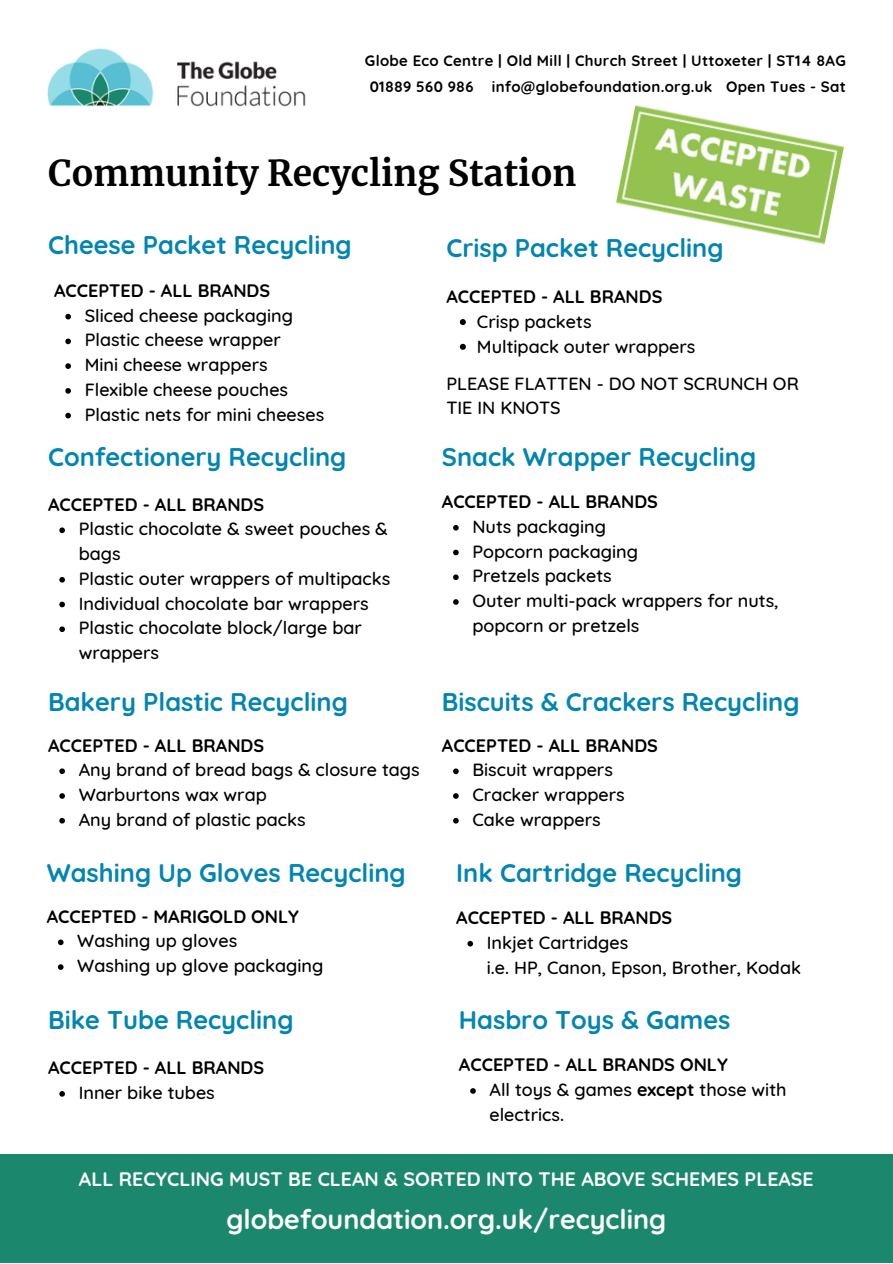
<style>
.page{position:relative;width:893px;height:1264px;background:#fff}
.page>*{position:absolute;margin:0;border:0;box-sizing:border-box;transform-origin:0 0}
.t1{font:700 35.4px "Merriweather";color:#000}
.t2{font:700 27px "Quicksand";color:#fff}
.t3{font:700 25.5px "Quicksand";color:#0285b1}
.t4{font:700 19.5px "Quicksand";color:#fff}
.t5{font:500 18px/24.8px "Quicksand";color:#000}
.t6{font:700 18px "Quicksand";color:#000}
.t7{font:700 15px "Quicksand";letter-spacing:.02em;color:#000}
.s1{font-weight:700}
</style>
<div class="page">
<svg style="left:460px;top:319px;width:6px;height:6px"></svg>
<svg style="left:460px;top:344px;width:6px;height:6px"></svg>
<img style="left:616px;top:105px;width:228px;height:140px">
<svg style="left:453px;top:768px;width:5px;height:6px"></svg>
<svg style="left:453px;top:793px;width:5px;height:5px"></svg>
<svg style="left:453px;top:818px;width:5px;height:5px"></svg>
<svg style="left:59px;top:768px;width:6px;height:6px"></svg>
<svg style="left:59px;top:793px;width:6px;height:5px"></svg>
<svg style="left:59px;top:818px;width:6px;height:5px"></svg>
<svg style="left:65px;top:314px;width:6px;height:5px"></svg>
<svg style="left:65px;top:338px;width:6px;height:6px"></svg>
<svg style="left:65px;top:363px;width:6px;height:6px"></svg>
<svg style="left:65px;top:388px;width:6px;height:5px"></svg>
<svg style="left:65px;top:413px;width:6px;height:5px"></svg>
<svg style="left:59px;top:527px;width:6px;height:6px"></svg>
<svg style="left:59px;top:577px;width:6px;height:5px"></svg>
<svg style="left:59px;top:601px;width:6px;height:6px"></svg>
<svg style="left:59px;top:626px;width:6px;height:6px"></svg>
<svg style="left:453px;top:525px;width:5px;height:5px"></svg>
<svg style="left:453px;top:549px;width:5px;height:6px"></svg>
<svg style="left:453px;top:574px;width:5px;height:6px"></svg>
<svg style="left:453px;top:599px;width:5px;height:6px"></svg>
<svg style="left:467px;top:940px;width:6px;height:6px"></svg>
<svg style="left:58px;top:939px;width:6px;height:6px"></svg>
<svg style="left:58px;top:964px;width:6px;height:5px"></svg>
<svg style="left:59px;top:1091px;width:6px;height:5px"></svg>
<svg style="left:470px;top:1088px;width:6px;height:5px"></svg>
<img style="left:48px;top:48px;width:258px;height:59px">
<div style="left:0;top:1154px;width:892px;height:108px;background:#1b886e"></div>
<p class="t7" style="left:365px;top:51px;width:482px">Globe Eco Centre | Old Mill | Church Street | Uttoxeter | ST14 8AG</p>
<p class="t7" style="left:370px;top:77px;width:477px">01889 560 986 info@globefoundation.org.uk Open Tues - Sat</p>
<p class="t1" style="left:48px;top:151px;width:530px">Community Recycling Station</p>
<p class="t3" style="left:48px;top:228px;width:305px">Cheese Packet Recycling</p>
<p class="t6" style="left:54px;top:279px;width:217px">ACCEPTED - ALL BRANDS</p>
<p class="t5" style="left:85px;top:302px;width:210px">Sliced cheese packaging</p>
<p class="t5" style="left:85px;top:327px;width:197px">Plastic cheese wrapper</p>
<p class="t5" style="left:85px;top:352px;width:184px">Mini cheese wrappers</p>
<p class="t5" style="left:85px;top:377px;width:205px">Flexible cheese pouches</p>
<p class="t5" style="left:85px;top:401px;width:241px">Plastic nets for mini cheeses</p>
<p class="t3" style="left:48px;top:441px;width:300px">Confectionery Recycling</p>
<p class="t6" style="left:48px;top:492px;width:217px">ACCEPTED - ALL BRANDS</p>
<p class="t5" style="left:79px;top:516px;width:310px">Plastic chocolate &amp; sweet pouches &amp; bags</p>
<p class="t5" style="left:79px;top:565px;width:313px">Plastic outer wrappers of multipacks</p>
<p class="t5" style="left:79px;top:590px;width:291px">Individual chocolate bar wrappers</p>
<p class="t5" style="left:79px;top:615px;width:285px">Plastic chocolate block/large bar wrappers</p>
<p class="t3" style="left:446px;top:232px;width:279px">Crisp Packet Recycling</p>
<p class="t6" style="left:446px;top:285px;width:217px">ACCEPTED - ALL BRANDS</p>
<p class="t5" style="left:477px;top:309px;width:116px">Crisp packets</p>
<p class="t5" style="left:477px;top:334px;width:220px">Multipack outer wrappers</p>
<p class="t5" style="left:446px;top:370px;width:354px">PLEASE FLATTEN - DO NOT SCRUNCH OR<br>TIE IN KNOTS</p>
<p class="t3" style="left:442px;top:441px;width:316px">Snack Wrapper Recycling</p>
<p class="t6" style="left:442px;top:490px;width:217px">ACCEPTED - ALL BRANDS</p>
<p class="t5" style="left:472px;top:513px;width:135px">Nuts packaging</p>
<p class="t5" style="left:472px;top:538px;width:167px">Popcorn packaging</p>
<p class="t5" style="left:472px;top:563px;width:141px">Pretzels packets</p>
<p class="t5" style="left:472px;top:588px;width:307px">Outer multi-pack wrappers for nuts, popcorn or pretzels</p>
<p class="t3" style="left:48px;top:685px;width:301px">Bakery Plastic Recycling</p>
<p class="t3" style="left:442px;top:685px;width:359px">Biscuits &amp; Crackers Recycling</p>
<p class="t6" style="left:48px;top:733px;width:217px">ACCEPTED - ALL BRANDS</p>
<p class="t6" style="left:442px;top:733px;width:217px">ACCEPTED - ALL BRANDS</p>
<p class="t5" style="left:79px;top:757px;width:342px">Any brand of bread bags &amp; closure tags</p>
<p class="t5" style="left:79px;top:782px;width:190px">Warburtons wax wrap</p>
<p class="t5" style="left:79px;top:806px;width:228px">Any brand of plastic packs</p>
<p class="t5" style="left:472px;top:757px;width:142px">Biscuit wrappers</p>
<p class="t5" style="left:472px;top:782px;width:154px">Cracker wrappers</p>
<p class="t5" style="left:472px;top:806px;width:130px">Cake wrappers</p>
<p class="t3" style="left:47px;top:856px;width:360px">Washing Up Gloves Recycling</p>
<p class="t3" style="left:456px;top:856px;width:287px">Ink Cartridge Recycling</p>
<p class="t6" style="left:47px;top:904px;width:254px">ACCEPTED - MARIGOLD ONLY</p>
<p class="t5" style="left:77px;top:928px;width:161px">Washing up gloves</p>
<p class="t5" style="left:77px;top:953px;width:247px">Washing up glove packaging</p>
<p class="t6" style="left:456px;top:906px;width:217px">ACCEPTED - ALL BRANDS</p>
<p class="t5" style="left:486px;top:954px;width:316px">i.e. HP, Canon, Epson, Brother, Kodak</p>
<p class="t5" style="left:486px;top:929px;width:143px">Inkjet Cartridges</p>
<p class="t3" style="left:48px;top:1003px;width:247px">Bike Tube Recycling</p>
<p class="t3" style="left:459px;top:1003px;width:273px">Hasbro Toys &amp; Games</p>
<p class="t6" style="left:48px;top:1056px;width:217px">ACCEPTED - ALL BRANDS</p>
<p class="t6" style="left:459px;top:1053px;width:270px">ACCEPTED - ALL BRANDS ONLY</p>
<p class="t5" style="left:79px;top:1079px;width:138px">Inner bike tubes</p>
<p class="t5" style="left:489px;top:1076px;width:298px">All toys &amp; games <span class="s1">except</span> those with electrics.</p>
<p class="t4" style="left:79px;top:1166px;width:736px">ALL RECYCLING MUST BE CLEAN &amp; SORTED INTO THE ABOVE SCHEMES PLEASE</p>
<p class="t2" style="left:226px;top:1202px;width:441px">globefoundation.org.uk/recycling</p>
</div>
